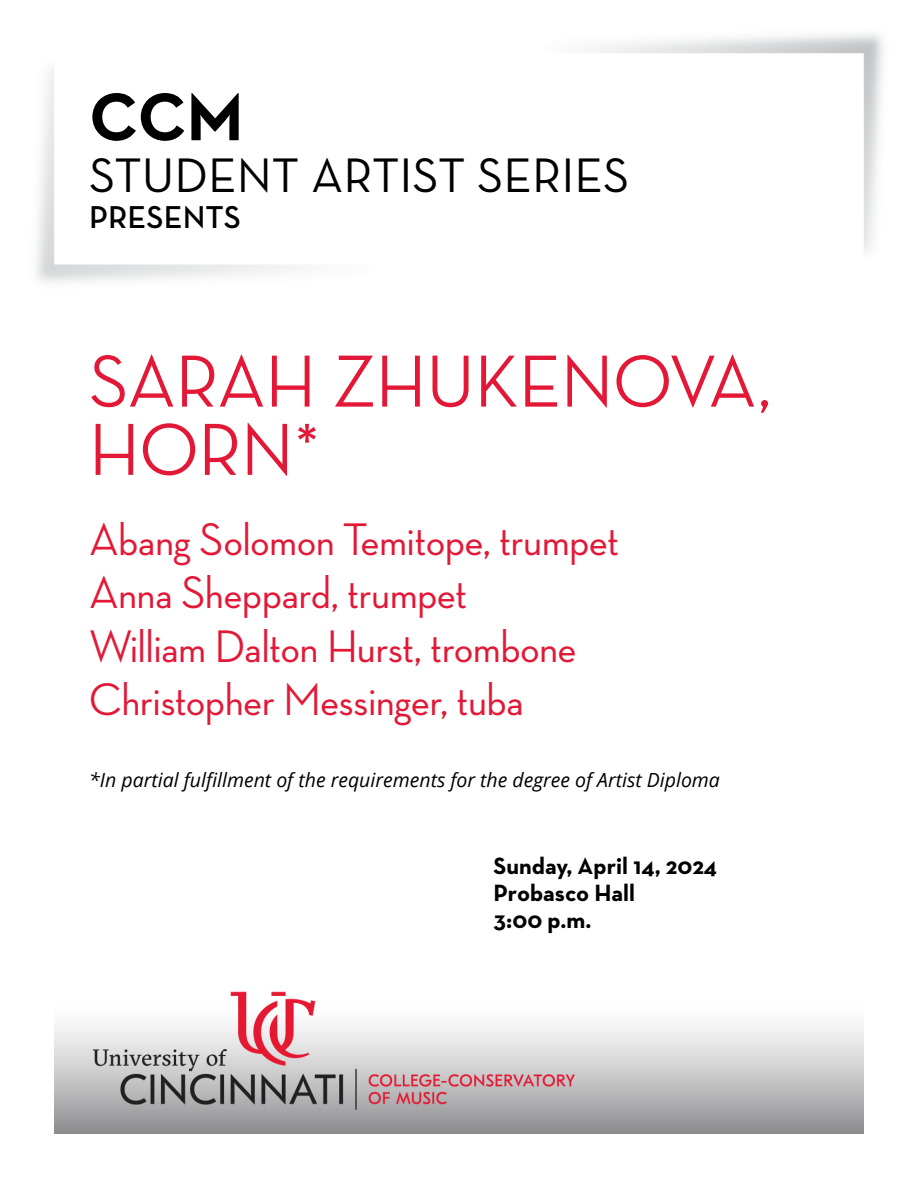
<style>
.page{position:relative;width:918px;height:1188px;background:#fff}
.page>*{position:absolute;margin:0;border:0;box-sizing:border-box;transform-origin:0 0}
.Concert_Title__H1{font:500 75px/68.2px "Neutra Disp";color:#e31837}
.Page_Intro__H1{font:700 68.7px "Neutra Text";color:#000}
.Page_Intro__H1-2{font:49.35px "Neutra Text";color:#000}
.Musician_Conductor__H2{font:500 46.5px/53.2px "Neutra Disp";color:#e31837}
.Page_Intro__H1-3{font:600 32.25px "Neutra Text";color:#000}
.Date_Venue_Time__H3{font:700 24px "Neutra Text";color:#000}
.In_partial_fulfillment_of__H2{font:italic 19.5px "Open Sans";color:#000}
</style>
<div class="page">
<img style="left:54px;top:991px;width:810px;height:143px">
<img style="left:589px;top:34px;width:294px;height:218px">
<h1 class="Page_Intro__H1" style="left:89px;top:74px;width:156px">CCM</h1>
<h1 class="Page_Intro__H1-2" style="left:89px;top:145px;width:542px">STUDENT ARTIST SERIES</h1>
<h1 class="Page_Intro__H1-3" style="left:89px;top:197px;width:153px">PRESENTS</h1>
<h1 class="Concert_Title__H1" style="left:89px;top:348px;width:683px">SARAH ZHUKENOVA,<br>HORN*</h1>
<h2 class="Musician_Conductor__H2" style="left:89px;top:513px;width:532px">Abang Solomon Temitope, trumpet<br>Anna Sheppard, trumpet<br>William Dalton Hurst, trombone<br>Christopher Messinger, tuba</h2>
<h2 class="In_partial_fulfillment_of__H2" style="left:89px;top:766px;width:632px">*In partial fulfillment of the requirements for the degree of Artist Diploma</h2>
<h3 class="Date_Venue_Time__H3" style="left:494px;top:851px;width:225px">Sunday, April 14, 2024</h3>
<h3 class="Date_Venue_Time__H3" style="left:494px;top:878px;width:143px">Probasco Hall</h3>
<h3 class="Date_Venue_Time__H3" style="left:494px;top:905px;width:99px">3:00 p.m.</h3>
</div>
